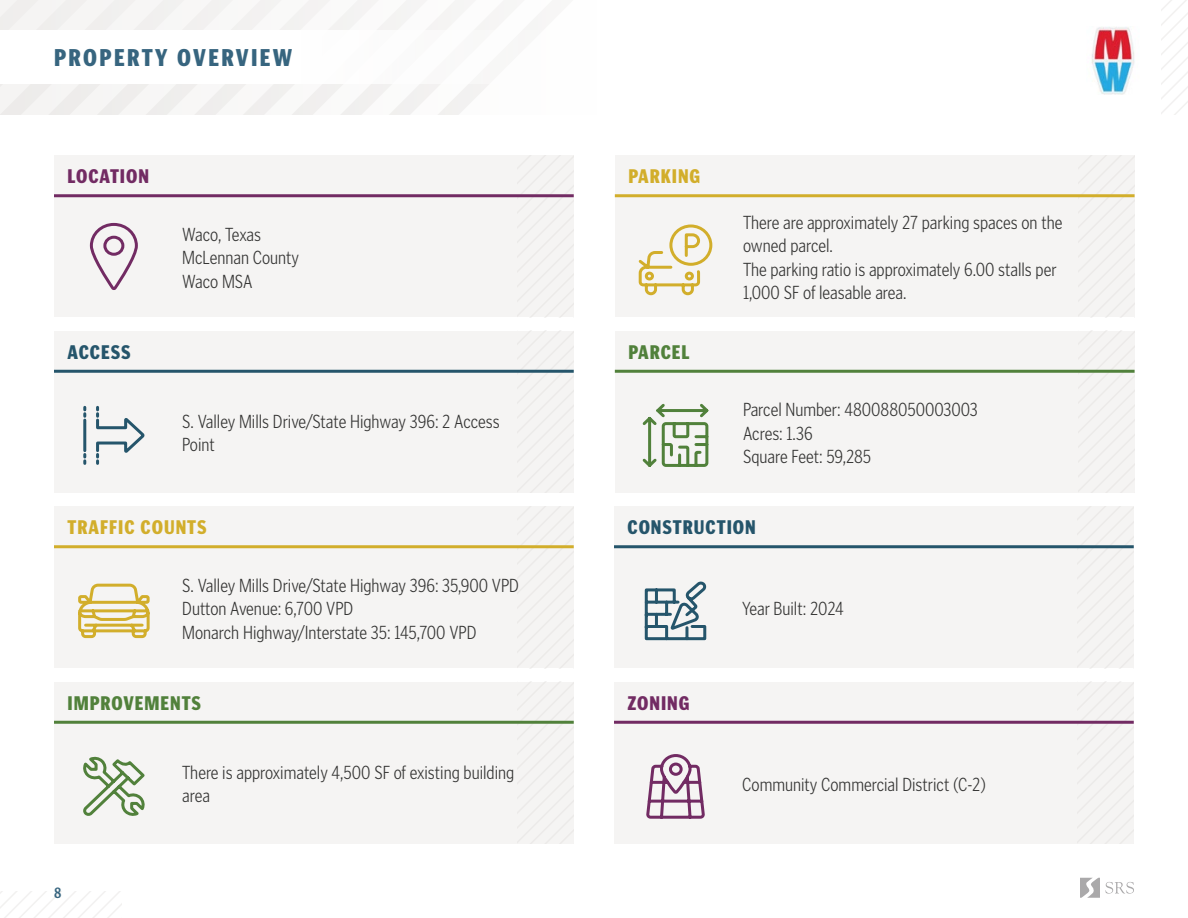
<style>
.page{position:relative;width:1188px;height:918px;background:#fff}
.page>*{position:absolute;margin:0;border:0;box-sizing:border-box;transform-origin:0 0}
.t1{font:900 24px "Poynter Gothic Text Cond";letter-spacing:.1em;color:#37657f}
.t2{font:300 19.5px/23.4px "Poynter Gothic Text Cond";color:#343433}
.t3{font:900 19.5px "Poynter Gothic Text Cond";letter-spacing:.05em;color:#d2ae2b}
.t4{font:900 19.5px "Poynter Gothic Text Cond";letter-spacing:.05em;color:#25556b}
.t5{font:900 19.5px "Poynter Gothic Text Cond";letter-spacing:.05em;color:#51813b}
.t6{font:900 19.5px "Poynter Gothic Text Cond";letter-spacing:.05em;color:#722b63}
.t7{font:700 15px "Poynter Gothic Text Cond";color:#37657f}
</style>
<div class="page">
<svg style="left:0;top:891px;width:122px;height:27px"></svg>
<svg style="left:1080px;top:878px;width:54px;height:20px"></svg>
<svg style="left:0;top:0;width:538px;height:115px"></svg>
<svg style="left:1161px;top:0;width:27px;height:115px"></svg>
<div style="left:0;top:30px;width:594px;height:54px;background:#fff"></div>
<div style="left:54px;top:155px;width:520px;height:162px;background:#f5f4f3"></div>
<div style="left:614px;top:682px;width:520px;height:162px;background:#f5f4f3"></div>
<div style="left:54px;top:331px;width:520px;height:162px;background:#f5f4f3"></div>
<div style="left:614px;top:506px;width:520px;height:162px;background:#f5f4f3"></div>
<div style="left:615px;top:331px;width:520px;height:162px;background:#f5f4f3"></div>
<div style="left:54px;top:682px;width:520px;height:162px;background:#f5f4f3"></div>
<div style="left:615px;top:155px;width:520px;height:162px;background:#f5f4f3"></div>
<div style="left:54px;top:506px;width:520px;height:162px;background:#f5f4f3"></div>
<svg style="left:83px;top:405px;width:62px;height:60px"></svg>
<svg style="left:78px;top:583px;width:72px;height:56px"></svg>
<svg style="left:644px;top:581px;width:63px;height:60px"></svg>
<svg style="left:83px;top:756px;width:62px;height:60px"></svg>
<svg style="left:646px;top:754px;width:59px;height:65px"></svg>
<svg style="left:642px;top:403px;width:67px;height:64px"></svg>
<svg style="left:518px;top:156px;width:56px;height:161px"></svg>
<svg style="left:1078px;top:682px;width:56px;height:162px"></svg>
<svg style="left:518px;top:331px;width:56px;height:162px"></svg>
<svg style="left:1078px;top:507px;width:56px;height:161px"></svg>
<svg style="left:1078px;top:331px;width:57px;height:162px"></svg>
<svg style="left:518px;top:682px;width:56px;height:162px"></svg>
<svg style="left:1078px;top:155px;width:57px;height:161px"></svg>
<svg style="left:518px;top:507px;width:56px;height:161px"></svg>
<hr style="left:614px;top:721px;width:520px;height:3px;background:#722b63">
<hr style="left:54px;top:370px;width:520px;height:3px;background:#25556b">
<hr style="left:614px;top:545px;width:520px;height:3px;background:#25556b">
<hr style="left:615px;top:370px;width:520px;height:3px;background:#51813b">
<hr style="left:54px;top:721px;width:520px;height:3px;background:#51813b">
<hr style="left:615px;top:194px;width:520px;height:3px;background:#d2ae2b">
<hr style="left:54px;top:545px;width:520px;height:3px;background:#d2ae2b">
<svg style="left:638px;top:224px;width:75px;height:72px"></svg>
<svg style="left:89px;top:222px;width:49px;height:68px"></svg>
<hr style="left:54px;top:194px;width:520px;height:3px;background:#722b63">
<img style="left:1091px;top:27px;width:44px;height:67px">
<p class="t1" style="left:54px;top:44px;width:240px">PROPERTY OVERVIEW</p>
<p class="t6" style="left:68px;top:165px;width:83px">LOCATION</p>
<p class="t4" style="left:68px;top:341px;width:65px">ACCESS</p>
<p class="t2" style="left:182px;top:222px;width:118px">Waco, Texas<br>McLennan County<br>Waco MSA</p>
<p class="t2" style="left:182px;top:410px;width:319px">S. Valley Mills Drive/State Highway 396: 2 Access<br>Point</p>
<p class="t3" style="left:68px;top:516px;width:141px">TRAFFIC COUNTS</p>
<p class="t2" style="left:182px;top:573px;width:338px">S. Valley Mills Drive/State Highway 396: 35,900 VPD<br>Dutton Avenue: 6,700 VPD<br>Monarch Highway/Interstate 35: 145,700 VPD</p>
<p class="t5" style="left:68px;top:692px;width:135px">IMPROVEMENTS</p>
<p class="t7" style="left:54px;top:884px;width:9px">8</p>
<p class="t2" style="left:182px;top:761px;width:334px">There is approximately 4,500 SF of existing building area</p>
<p class="t3" style="left:628px;top:165px;width:74px">PARKING</p>
<p class="t5" style="left:628px;top:341px;width:63px">PARCEL</p>
<p class="t2" style="left:743px;top:211px;width:321px">There are approximately 27 parking spaces on the owned parcel.<br>The parking ratio is approximately 6.00 stalls per 1,000 SF of leasable area.</p>
<p class="t2" style="left:743px;top:398px;width:236px">Parcel Number: 480088050003003<br>Acres: 1.36<br>Square Feet: 59,285</p>
<p class="t4" style="left:628px;top:516px;width:130px">CONSTRUCTION</p>
<p class="t6" style="left:628px;top:692px;width:64px">ZONING</p>
<p class="t2" style="left:742px;top:597px;width:103px">Year Built: 2024</p>
<p class="t2" style="left:742px;top:772px;width:245px">Community Commercial District (C-2)</p>
</div>
